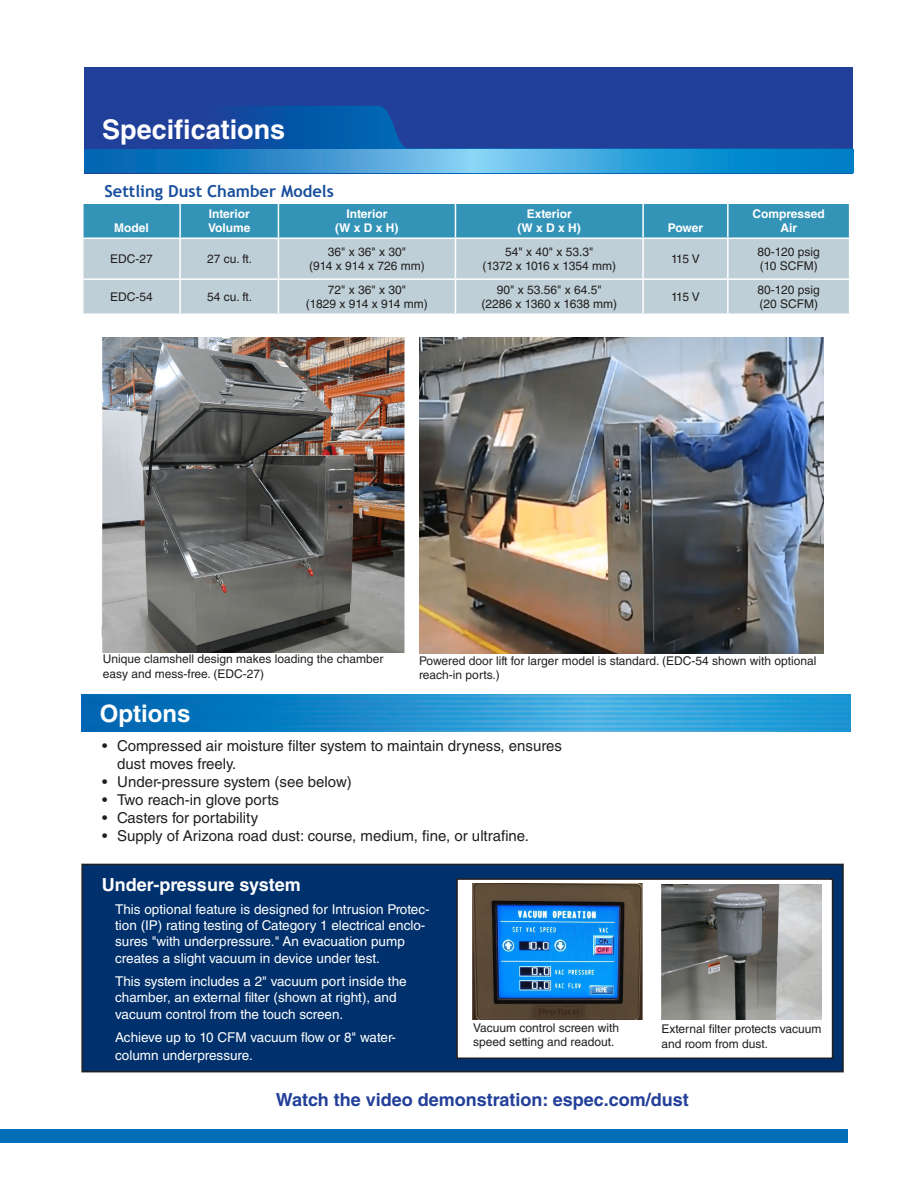
<style>
.page{position:relative;width:918px;height:1188px;background:#fff}
.page>*{position:absolute;margin:0;border:0;box-sizing:border-box;transform-origin:0 0}
.t1{font:700 27px "Helvetica LT Std";color:#fff}
.t2{font:700 24px "Helvetica LT Std";color:#fff}
.Text_column_headings{font:700 18px "Helvetica LT Std";color:#223f99}
.Text_column_headings-2{font:700 18px "Helvetica LT Std";color:#fff}
.Paragraph_Style_1{font:700 16.5px "Trebuchet MS";color:#174e9d}
.t3{font:15px/18px "Helvetica LT Std";color:#231f20}
.Options_list_detail{font:13.5px/16.2px "Helvetica LT Std";color:#fff}
.t4{font:12px/14.4px "Helvetica LT Std";color:#231f20}
.t5{font:700 12px/14.4px "Helvetica LT Std";color:#fff}
.t6{font:12px "Helvetica LT Std";letter-spacing:-.02em;color:#231f20}
</style>
<div class="page">
<div style="left:84px;top:68px;width:769px;height:106px;background:#223f99"></div>
<svg style="left:84px;top:106px;width:769px;height:68px"></svg>
<svg style="left:84px;top:150px;width:769px;height:1px"></svg>
<svg style="left:84px;top:153px;width:769px;height:1px"></svg>
<svg style="left:84px;top:156px;width:769px;height:1px"></svg>
<svg style="left:84px;top:159px;width:769px;height:1px"></svg>
<svg style="left:84px;top:162px;width:769px;height:1px"></svg>
<svg style="left:84px;top:165px;width:769px;height:1px"></svg>
<svg style="left:84px;top:168px;width:769px;height:1px"></svg>
<svg style="left:84px;top:171px;width:769px;height:1px"></svg>
<div style="left:0;top:1130px;width:847px;height:13px;background:#006eb6"></div>
<div style="left:84px;top:204px;width:765px;height:34px;background:#3494b8"></div>
<div style="left:84px;top:239px;width:765px;height:74px;background:#becfd7"></div>
<hr style="left:179px;top:204px;width:2px;height:34px;background:#fff">
<hr style="left:278px;top:204px;width:1px;height:34px;background:#fff">
<hr style="left:179px;top:239px;width:2px;height:39px;background:#fff">
<hr style="left:278px;top:239px;width:1px;height:39px;background:#fff">
<hr style="left:82px;top:278px;width:98px;height:2px;background:#fff">
<hr style="left:180px;top:278px;width:98px;height:2px;background:#fff">
<hr style="left:179px;top:280px;width:2px;height:33px;background:#fff">
<hr style="left:278px;top:278px;width:177px;height:2px;background:#fff">
<hr style="left:278px;top:280px;width:1px;height:33px;background:#fff">
<hr style="left:455px;top:278px;width:188px;height:2px;background:#fff">
<hr style="left:643px;top:278px;width:85px;height:2px;background:#fff">
<hr style="left:728px;top:278px;width:122px;height:2px;background:#fff">
<hr style="left:455px;top:239px;width:1px;height:39px;background:#fff">
<hr style="left:642px;top:239px;width:2px;height:39px;background:#fff">
<hr style="left:727px;top:239px;width:2px;height:39px;background:#fff">
<hr style="left:455px;top:280px;width:1px;height:33px;background:#fff">
<hr style="left:642px;top:280px;width:2px;height:33px;background:#fff">
<hr style="left:727px;top:280px;width:2px;height:33px;background:#fff">
<hr style="left:455px;top:204px;width:1px;height:34px;background:#fff">
<hr style="left:642px;top:204px;width:2px;height:34px;background:#fff">
<hr style="left:727px;top:204px;width:2px;height:34px;background:#fff">
<img style="left:420px;top:338px;width:404px;height:316px">
<img style="left:101px;top:338px;width:304px;height:314px">
<img style="left:82px;top:694px;width:769px;height:37px">
<div style="left:82px;top:864px;width:761px;height:208px;background:#00316d"></div>
<div style="left:81px;top:864px;width:763px;height:208px;border:2px solid #231f20"></div>
<div style="left:457px;top:879px;width:376px;height:179px;background:#fff"></div>
<div style="left:456px;top:878px;width:377px;height:181px;border:2px solid #231f20"></div>
<img style="left:661px;top:885px;width:161px;height:135px">
<img style="left:472px;top:884px;width:171px;height:135px">
<p class="t1" style="left:102px;top:113px;width:185px">Specifications</p>
<p class="Paragraph_Style_1" style="left:104px;top:180px;width:231px">Settling Dust Chamber Models</p>
<p class="t5" style="left:114px;top:221px;width:36px">Model</p>
<p class="t5" style="left:208px;top:206px;width:44px">Interior<br>Volume</p>
<p class="t5" style="left:335px;top:206px;width:65px;text-align:center">Interior<br>(W x D x H)</p>
<p class="t5" style="left:527px;top:206px;width:46px">Exterior</p>
<p class="t5" style="left:518px;top:221px;width:65px">(W x D x H)</p>
<p class="t5" style="left:668px;top:221px;width:37px">Power</p>
<p class="t4" style="left:110px;top:252px;width:44px">EDC-27</p>
<p class="t4" style="left:207px;top:252px;width:46px">27 cu. ft.</p>
<p class="t4" style="left:309px;top:244px;width:117px;text-align:center">36" x 36" x 30"<br>(914 x 914 x 726 mm)</p>
<p class="t4" style="left:505px;top:244px;width:90px">54" x 40" x 53.3"</p>
<p class="t6" style="left:482px;top:259px;width:135px">(1372 x 1016 x 1354 mm)</p>
<p class="t4" style="left:110px;top:290px;width:44px">EDC-54</p>
<p class="t4" style="left:207px;top:290px;width:46px">54 cu. ft.</p>
<p class="t4" style="left:306px;top:282px;width:123px;text-align:center">72" x 36" x 30"<br>(1829 x 914 x 914 mm)</p>
<p class="t4" style="left:497px;top:282px;width:106px">90" x 53.56" x 64.5"</p>
<p class="t4" style="left:481px;top:297px;width:137px">(2286 x 1360 x 1638 mm)</p>
<p class="t4" style="left:671px;top:252px;width:30px">115 V</p>
<p class="t4" style="left:671px;top:290px;width:30px">115 V</p>
<p class="t5" style="left:753px;top:206px;width:74px">Compressed</p>
<p class="t5" style="left:780px;top:221px;width:18px">Air</p>
<p class="t4" style="left:758px;top:244px;width:64px">80-120 psig</p>
<p class="t4" style="left:760px;top:259px;width:60px">(10 SCFM)</p>
<p class="t4" style="left:758px;top:282px;width:64px">80-120 psig</p>
<p class="t4" style="left:759px;top:297px;width:60px">(20 SCFM)</p>
<p class="t4" style="left:103px;top:652px;width:282px">Unique clamshell design makes loading the chamber easy and mess-free. (EDC-27)</p>
<p class="t2" style="left:100px;top:699px;width:92px">Options</p>
<p class="t4" style="left:419px;top:653px;width:399px">Powered door lift for larger model is standard. (EDC-54 shown with optional reach-in ports.)</p>
<p class="t3" style="left:117px;top:737px;width:446px;text-indent:-15px">• Compressed air moisture filter system to maintain dryness, ensures dust moves freely.</p>
<p class="t3" style="left:102px;top:773px;width:251px">• Under-pressure system (see below)</p>
<p class="t3" style="left:102px;top:791px;width:178px">• Two reach-in glove ports</p>
<p class="t3" style="left:102px;top:809px;width:158px">• Casters for portability</p>
<p class="t3" style="left:102px;top:827px;width:428px">• Supply of Arizona road dust: course, medium, fine, or ultrafine.</p>
<p class="Text_column_headings-2" style="left:102px;top:874px;width:200px">Under-pressure system</p>
<p class="Options_list_detail" style="left:115px;top:901px;width:316px">This optional feature is designed for Intrusion Protec&shy;tion (IP) rating testing of Category 1 electrical enclo&shy;sures "with underpressure." An evacuation pump creates a slight vacuum in device under test.</p>
<p class="Options_list_detail" style="left:115px;top:973px;width:293px">This system includes a 2" vacuum port inside the chamber, an external filter (shown at right), and vacuum control from the touch screen.</p>
<p class="Options_list_detail" style="left:115px;top:1029px;width:282px;line-height:18px">Achieve up to 10 CFM vacuum flow or 8" water&shy;column underpressure.</p>
<p class="t4" style="left:473px;top:1020px;width:148px">Vacuum control screen with speed setting and readout.</p>
<p class="t4" style="left:661px;top:1022px;width:162px">External filter protects vacuum and room from dust.</p>
<p class="Text_column_headings" style="left:276px;top:1089px;width:415px">Watch the video demonstration: espec.com/dust</p>
</div>
